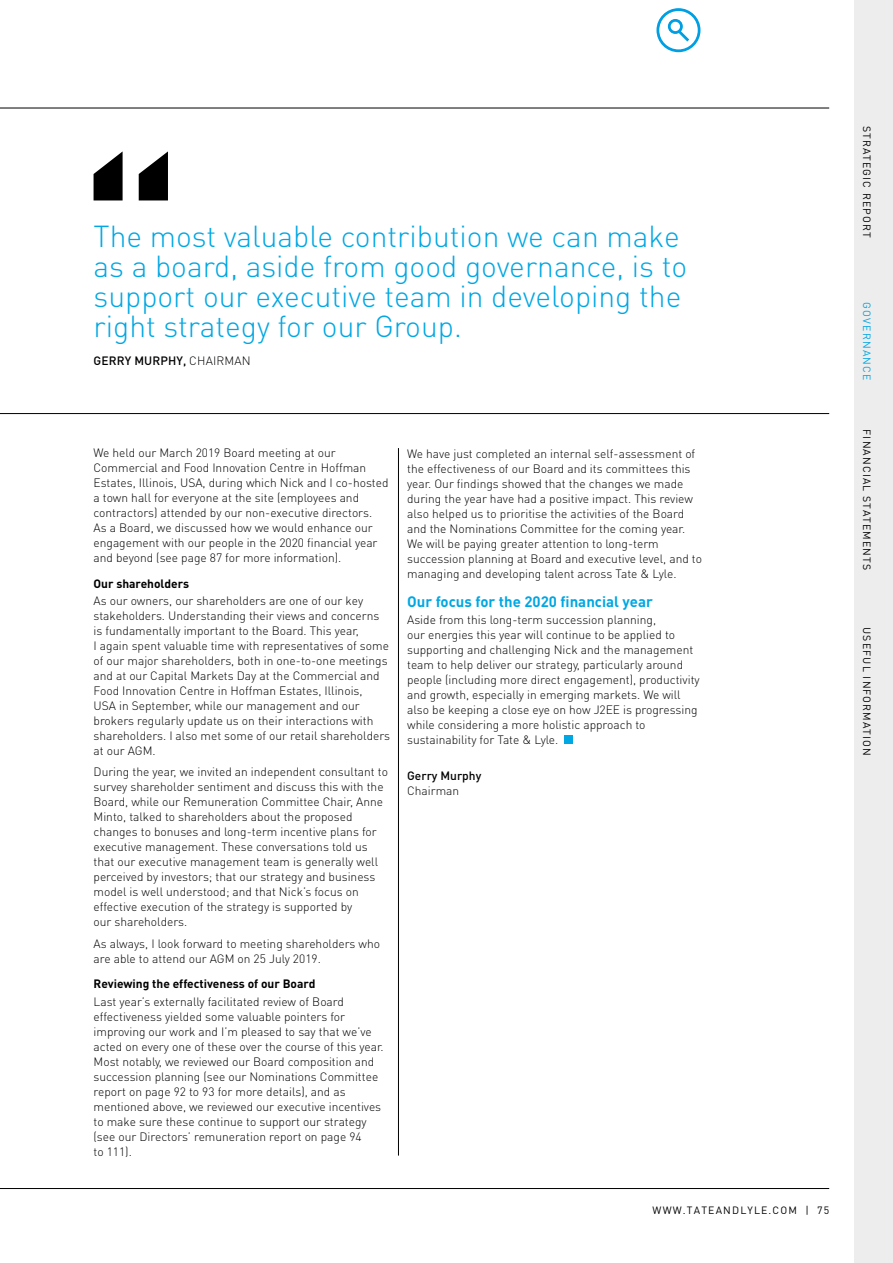
<style>
.page{position:relative;width:893px;height:1263px;background:#fff}
.page>*{position:absolute;margin:0;border:0;box-sizing:border-box;transform-origin:0 0}
.t1{font:300 30px/30px "DINOT";color:#00a7e3}
.t2{font:700 15px "DINOT";color:#00a7e3}
.t3{font:300 12px/15px "DINOT";color:#000}
.t4{font:700 12px "DINOT";color:#000}
.t5{font:500 12px "DINOT";letter-spacing:.005em;color:#000}
.t6{font:10.5px "DINOT";letter-spacing:.11em;color:#000}
.t7{font:10.5px "DINOT";letter-spacing:.11em;color:#00a7e3}
.s1{font-weight:300}
</style>
<div class="page">
<hr style="left:0;top:413px;width:829px;height:1px;background:#000">
<hr style="left:398px;top:448px;width:1px;height:707px;background:#000">
<div style="left:564px;top:736px;width:9px;height:8px;background:#00a7e3"></div>
<svg style="left:94px;top:151px;width:74px;height:49px"></svg>
<div style="left:855px;top:0;width:38px;height:1263px;background:#ededed"></div>
<hr style="left:0;top:1188px;width:829px;height:1px;background:#000">
<hr style="left:0;top:108px;width:829px;height:1px;background:#000">
<svg style="left:656px;top:8px;width:45px;height:45px"></svg>
<h1 class="t1" style="left:94px;top:220px;width:595px">The most valuable contribution we can make as a board, aside from good governance, is to support our executive team in developing the right strategy for our Group.</h1>
<p class="t5" style="left:94px;top:352px;width:158px">GERRY MURPHY, <span class="s1">CHAIRMAN</span></p>
<p class="t3" style="left:94px;top:445px;width:296px">We held our March 2019 Board meeting at our Commercial and Food Innovation Centre in Hoffman Estates, Illinois, USA, during which Nick and I co-hosted a town hall for everyone at the site (employees and contractors) attended by our non-executive directors.<br>As a Board, we discussed how we would enhance our engagement with our people in the 2020 financial year and beyond (see page 87 for more information).</p>
<p class="t4" style="left:94px;top:575px;width:97px">Our shareholders</p>
<p class="t3" style="left:94px;top:593px;width:298px">As our owners, our shareholders are one of our key stakeholders. Understanding their views and concerns is fundamentally important to the Board. This year,<br>I again spent valuable time with representatives of some of our major shareholders, both in one-to-one meetings and at our Capital Markets Day at the Commercial and Food Innovation Centre in Hoffman Estates, Illinois,<br>USA in September, while our management and our brokers regularly update us on their interactions with shareholders. I also met some of our retail shareholders at our AGM.</p>
<p class="t3" style="left:94px;top:764px;width:296px">During the year, we invited an independent consultant to survey shareholder sentiment and discuss this with the Board, while our Remuneration Committee Chair, Anne Minto, talked to shareholders about the proposed changes to bonuses and long-term incentive plans for executive management. These conversations told us that our executive management team is generally well perceived by investors; that our strategy and business model is well understood; and that Nick’s focus on effective execution of the strategy is supported by<br>our shareholders.</p>
<p class="t3" style="left:94px;top:935px;width:288px">As always, I look forward to meeting shareholders who are able to attend our AGM on 25 July 2019.</p>
<p class="t4" style="left:94px;top:976px;width:223px">Reviewing the effectiveness of our Board</p>
<p class="t3" style="left:94px;top:993px;width:292px">Last year’s externally facilitated review of Board effectiveness yielded some valuable pointers for improving our work and I’m pleased to say that we’ve acted on every one of these over the course of this year.<br>Most notably, we reviewed our Board composition and succession planning (see our Nominations Committee report on page 92 to 93 for more details), and as mentioned above, we reviewed our executive incentives to make sure these continue to support our strategy (see our Directors’ remuneration report on page 94<br>to 111).</p>
<p class="t3" style="left:407px;top:446px;width:296px">We have just completed an internal self-assessment of the effectiveness of our Board and its committees this year. Our findings showed that the changes we made during the year have had a positive impact. This review also helped us to prioritise the activities of the Board and the Nominations Committee for the coming year.<br>We will be paying greater attention to long-term succession planning at Board and executive level, and to managing and developing talent across Tate &amp; Lyle.</p>
<p class="t2" style="left:407px;top:591px;width:247px">Our focus for the 2020 financial year</p>
<p class="t3" style="left:407px;top:612px;width:294px">Aside from this long-term succession planning,<br>our energies this year will continue to be applied to supporting and challenging Nick and the management team to help deliver our strategy, particularly around people (including more direct engagement), productivity and growth, especially in emerging markets. We will also be keeping a close eye on how J2EE is progressing while considering a more holistic approach to sustainability for Tate &amp; Lyle.</p>
<p class="t5" style="left:407px;top:768px;width:76px">Gerry Murphy</p>
<p class="t3" style="left:407px;top:783px;width:54px">Chairman</p>
<p class="t6" style="left:653px;top:1203px;width:178px">WWW.TATEANDLYLE.COM | 75</p>
<p class="t6" style="left:874px;top:126px;width:114px;rotate:90deg">STRATEGIC REPORT</p>
<p class="t7" style="left:874px;top:302px;width:79px;rotate:90deg">GOVERNANCE</p>
<p class="t6" style="left:874px;top:429px;width:142px;rotate:90deg">FINANCIAL STATEMENTS</p>
<p class="t6" style="left:874px;top:627px;width:130px;rotate:90deg">USEFUL INFORMATION</p>
</div>
